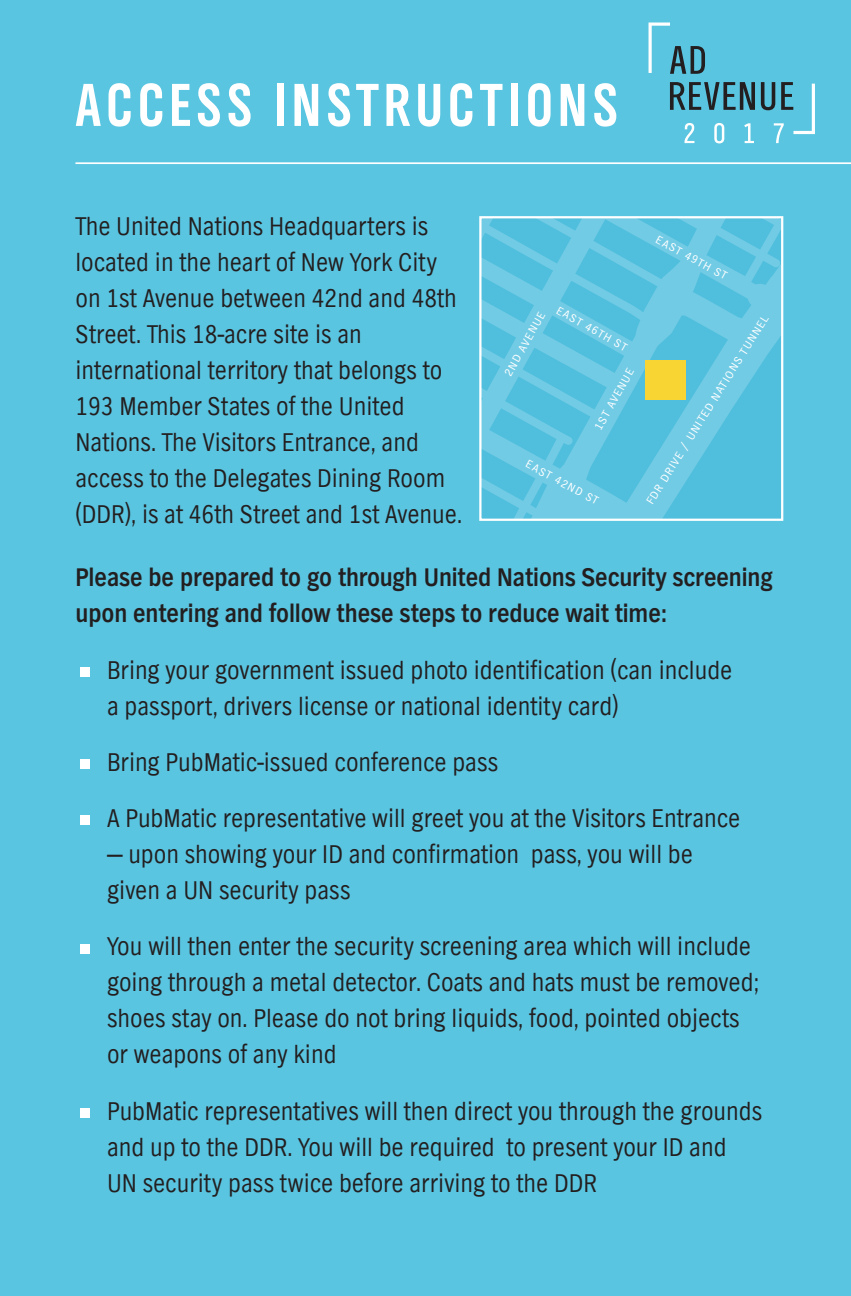
<style>
.page{position:relative;width:851px;height:1296px;background:#fff}
.page>*{position:absolute;margin:0;border:0;box-sizing:border-box;transform-origin:0 0}
.t1{font:63px "TV Nord EF Bold Con";letter-spacing:.09em;color:#fff;scale:.91 1}
.t2{font:26.55px/36px "TV Nord EF";color:#231f20;scale:.91 1}
.t3{font:700 26.55px/36px "TV Nord EF";letter-spacing:-.005em;color:#231f20;scale:.91 1}
.t4{font:11.7px "TV Nord EF";color:#fff}
</style>
<div class="page">
<div style="left:0;top:0;width:850px;height:1296px;background:#5ac5e1"></div>
<div style="left:81px;top:667px;width:9px;height:9px;background:#fff"></div>
<div style="left:81px;top:760px;width:9px;height:9px;background:#fff"></div>
<div style="left:81px;top:816px;width:9px;height:9px;background:#fff"></div>
<div style="left:81px;top:944px;width:9px;height:9px;background:#fff"></div>
<div style="left:81px;top:1108px;width:9px;height:9px;background:#fff"></div>
<hr style="left:75px;top:162px;width:775px;height:2px;background:#fff">
<svg style="left:482px;top:219px;width:298px;height:299px;fill:#50bfdd"></svg>
<div style="left:479px;top:216px;width:304px;height:305px;border:2px solid #fff"></div>
<div style="left:645px;top:360px;width:40px;height:40px;background:#f9d534"></div>
<svg style="left:648px;top:23px;width:57px;height:51px"></svg>
<svg style="left:670px;top:82px;width:144px;height:61px"></svg>
<h1 class="t1" style="left:75px;top:68px;width:597px">ACCESS INSTRUCTIONS</h1>
<p class="t2" style="left:75px;top:209px;width:426px">The United Nations Headquarters is located in the heart of New York City on 1st Avenue between 42nd and 48th Street. This 18-acre site is an international territory that belongs to 193 Member States of the United Nations. The Visitors Entrance, and access to the Delegates Dining Room (DDR), is at 46th Street and 1st Avenue.</p>
<p class="t4" style="left:502px;top:372px;width:73px;rotate:-61deg">2ND AVENUE</p>
<p class="t4" style="left:560px;top:304px;width:81px;rotate:29deg">EAST 46TH ST</p>
<p class="t4" style="left:592px;top:426px;width:70px;rotate:-61deg">1ST AVENUE</p>
<p class="t4" style="left:529px;top:458px;width:82px;rotate:28deg">EAST 42ND ST</p>
<p class="t4" style="left:659px;top:233px;width:81px;rotate:28deg">EAST 49TH ST</p>
<p class="t4" style="left:643px;top:500px;width:222px;rotate:-58deg">FDR DRIVE / UNITED NATIONS TUNNEL</p>
<p class="t3" style="left:75px;top:560px;width:767px">Please be prepared to go through United Nations Security screening upon entering and follow these steps to reduce wait time:</p>
<p class="t2" style="left:107px;top:653px;width:688px">Bring your government issued photo identification (can include a passport, drivers license or national identity card)</p>
<p class="t2" style="left:107px;top:735px;width:697px;line-height:56.2px">Bring PubMatic-issued conference pass<br>A PubMatic representative will greet you at the Visitors Entrance</p>
<p class="t2" style="left:107px;top:837px;width:645px">— upon showing your ID and confirmation pass, you will be given a UN security pass</p>
<p class="t2" style="left:107px;top:929px;width:717px">You will then enter the security screening area which will include going through a metal detector. Coats and hats must be removed; shoes stay on. Please do not bring liquids, food, pointed objects or weapons of any kind</p>
<p class="t2" style="left:107px;top:1094px;width:721px">PubMatic representatives will then direct you through the grounds and up to the DDR. You will be required to present your ID and<br>UN security pass twice before arriving to the DDR</p>
</div>
